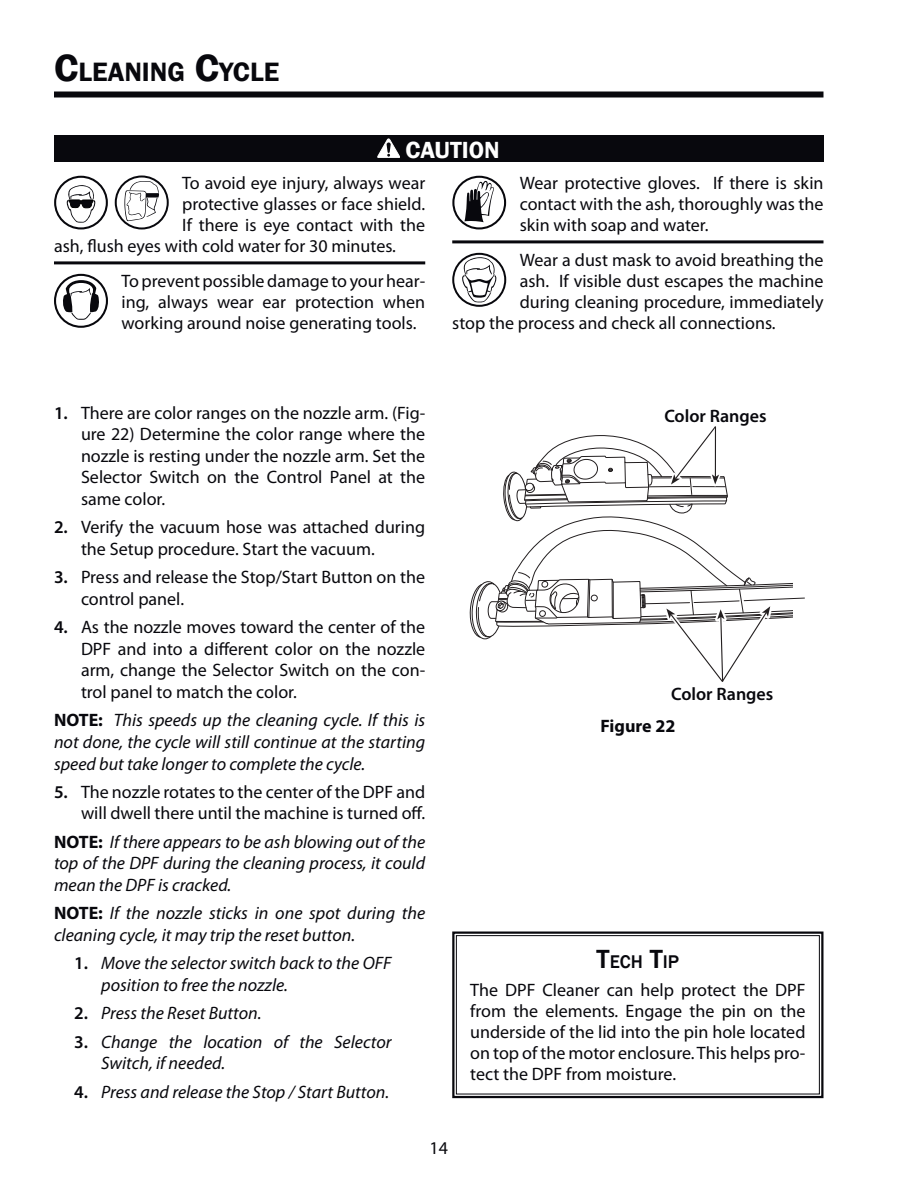
<style>
.page{position:relative;width:918px;height:1188px;background:#fff}
.page>*{position:absolute;margin:0;border:0;box-sizing:border-box;transform-origin:0 0}
.t1{font:600 27.3px "Franklin Gothic";color:#08080d}
.t2{font:600 24px "Franklin Gothic";color:#fff}
.t3{font:500 18.9px "Franklin Gothic";color:#08080d}
.t4{font:18px/21.6px "Myriad Pro";color:#08080d;text-align:justify}
.t5{font:italic 18px/21.6px "Myriad Pro";color:#08080d}
.t6{font:600 18px "Myriad Pro";color:#08080d}
.t7{font:700 18px "Myriad Pro";color:#08080d}
.s1{font-size:39px}
.s2{font-weight:600}
.s3{font-weight:700;font-style:normal}
.s4{font-weight:600;font-style:normal}
.s5{font-size:27px}
</style>
<div class="page">
<div style="left:54px;top:176px;width:54px;height:53px;border:2px solid #08080d;border-radius:50%"></div>
<svg style="left:66px;top:185px;width:29px;height:38px"></svg>
<svg style="left:124px;top:181px;width:35px;height:40px"></svg>
<div style="left:115px;top:176px;width:54px;height:53px;border:2px solid #08080d;border-radius:50%"></div>
<div style="left:54px;top:135px;width:770px;height:27px;background:#08080d"></div>
<svg style="left:378px;top:139px;width:22px;height:19px"></svg>
<div style="left:54px;top:274px;width:54px;height:54px;border:2px solid #08080d;border-radius:50%"></div>
<svg style="left:62px;top:280px;width:38px;height:40px"></svg>
<hr style="left:452px;top:240px;width:372px;height:3px;background:#08080d">
<svg style="left:462px;top:257px;width:34px;height:46px"></svg>
<div style="left:452px;top:253px;width:54px;height:54px;border:2px solid #08080d;border-radius:50%"></div>
<div style="left:452px;top:176px;width:54px;height:54px;border:2px solid #08080d;border-radius:50%"></div>
<svg style="left:464px;top:181px;width:30px;height:41px"></svg>
<hr style="left:54px;top:261px;width:371px;height:3px;background:#08080d">
<svg style="left:470px;top:426px;width:335px;height:256px"></svg>
<svg style="left:452px;top:931px;width:372px;height:168px"></svg>
<div style="left:456px;top:935px;width:364px;height:159px;border:1px solid #08080d"></div>
<div style="left:54px;top:92px;width:770px;height:6px;background:#08080d"></div>
<h1 class="t1" style="left:54px;top:55px;width:227px"><span class="s1">C</span>LEANING <span class="s1">C</span>YCLE</h1>
<h2 class="t2" style="left:406px;top:135px;width:14px">CAUTI</h2>
<h2 class="t2" style="left:469px;top:135px;width:29px">ON</h2>
<p class="t4" style="left:182px;top:172px;width:245px">To avoid eye injury, always wear</p>
<p class="t4" style="left:182px;top:193px;width:245px">protective glasses or face shield.</p>
<p class="t4" style="left:182px;top:214px;width:244px">If there is eye contact with the</p>
<p class="t4" style="left:54px;top:235px;width:344px">ash, flush eyes with cold water for 30 minutes.</p>
<p class="t4" style="left:122px;top:271px;width:305px;line-height:21px">To prevent possible damage to your hear&shy;ing, always wear ear protection when working around noise generating tools.</p>
<p class="t4" style="left:520px;top:172px;width:305px;line-height:21px">Wear protective gloves. If there is skin contact with the ash, thoroughly was the skin with soap and water.</p>
<p class="t4" style="left:520px;top:249px;width:305px">Wear a dust mask to avoid breathing the</p>
<p class="t4" style="left:520px;top:270px;width:305px">ash. If visible dust escapes the machine</p>
<p class="t4" style="left:520px;top:291px;width:305px">during cleaning procedure, immediately</p>
<p class="t4" style="left:452px;top:312px;width:325px">stop the process and check all connections.</p>
<p class="t4" style="left:81px;top:401px;width:346px;text-indent:-27px"><span class="s2">1.</span> There are color ranges on the nozzle arm. (Fig&shy;ure 22) Determine the color range where the nozzle is resting under the nozzle arm. Set the Selector Switch on the Control Panel at the same color.</p>
<p class="t4" style="left:81px;top:516px;width:346px;text-indent:-27px"><span class="s2">2.</span> Verify the vacuum hose was attached during the Setup procedure. Start the vacuum.</p>
<p class="t4" style="left:81px;top:566px;width:346px;text-indent:-27px"><span class="s2">3.</span> Press and release the Stop/Start Button on the control panel.</p>
<p class="t4" style="left:81px;top:616px;width:346px;text-indent:-27px"><span class="s2">4.</span> As the nozzle moves toward the center of the DPF and into a different color on the nozzle arm, change the Selector Switch on the con&shy;trol panel to match the color.</p>
<p class="t5" style="left:54px;top:709px;width:373px;text-align:justify"><span class="s3">NOTE:</span> This speeds up the cleaning cycle. If this is not done, the cycle will still continue at the starting speed but take longer to complete the cycle.</p>
<p class="t4" style="left:54px;top:781px;width:373px;text-align:right"><span class="s2">5.</span> The nozzle rotates to the center of the DPF and will dwell there until the machine is turned off.</p>
<p class="t5" style="left:54px;top:831px;width:373px;text-align:justify"><span class="s3">NOTE:</span> If there appears to be ash blowing out of the top of the DPF during the cleaning process, it could mean the DPF is cracked.</p>
<p class="t5" style="left:54px;top:902px;width:373px"><span class="s3">NOTE:</span> If the nozzle sticks in one spot during the cleaning cycle, it may trip the reset button.</p>
<p class="t5" style="left:101px;top:952px;width:292px;text-indent:-27px"><span class="s4">1.</span> Move the selector switch back to the OFF position to free the nozzle.</p>
<p class="t5" style="left:74px;top:1002px;width:189px"><span class="s4">2.</span> Press the Reset Button.</p>
<p class="t5" style="left:101px;top:1030px;width:292px;text-indent:-27px"><span class="s4">3.</span> Change the location of the Selector<br>Switch, if needed.</p>
<p class="t5" style="left:74px;top:1080px;width:316px"><span class="s4">4.</span> Press and release the Stop / Start Button.</p>
<p class="t6" style="left:664px;top:404px;width:104px">Color Ranges</p>
<p class="t6" style="left:671px;top:682px;width:104px">Color Ranges</p>
<p class="t7" style="left:600px;top:715px;width:76px">Figure 22</p>
<p class="t3" style="left:597px;top:950px;width:82px"><span class="s5">T</span>ech <span class="s5">T</span>ip</p>
<p class="t4" style="left:470px;top:979px;width:337px;line-height:21px">The DPF Cleaner can help protect the DPF from the elements. Engage the pin on the underside of the lid into the pin hole located on top of the motor enclosure. This helps pro&shy;tect the DPF from moisture.</p>
<p class="t4" style="left:430px;top:1137px;width:20px">14</p>
</div>
